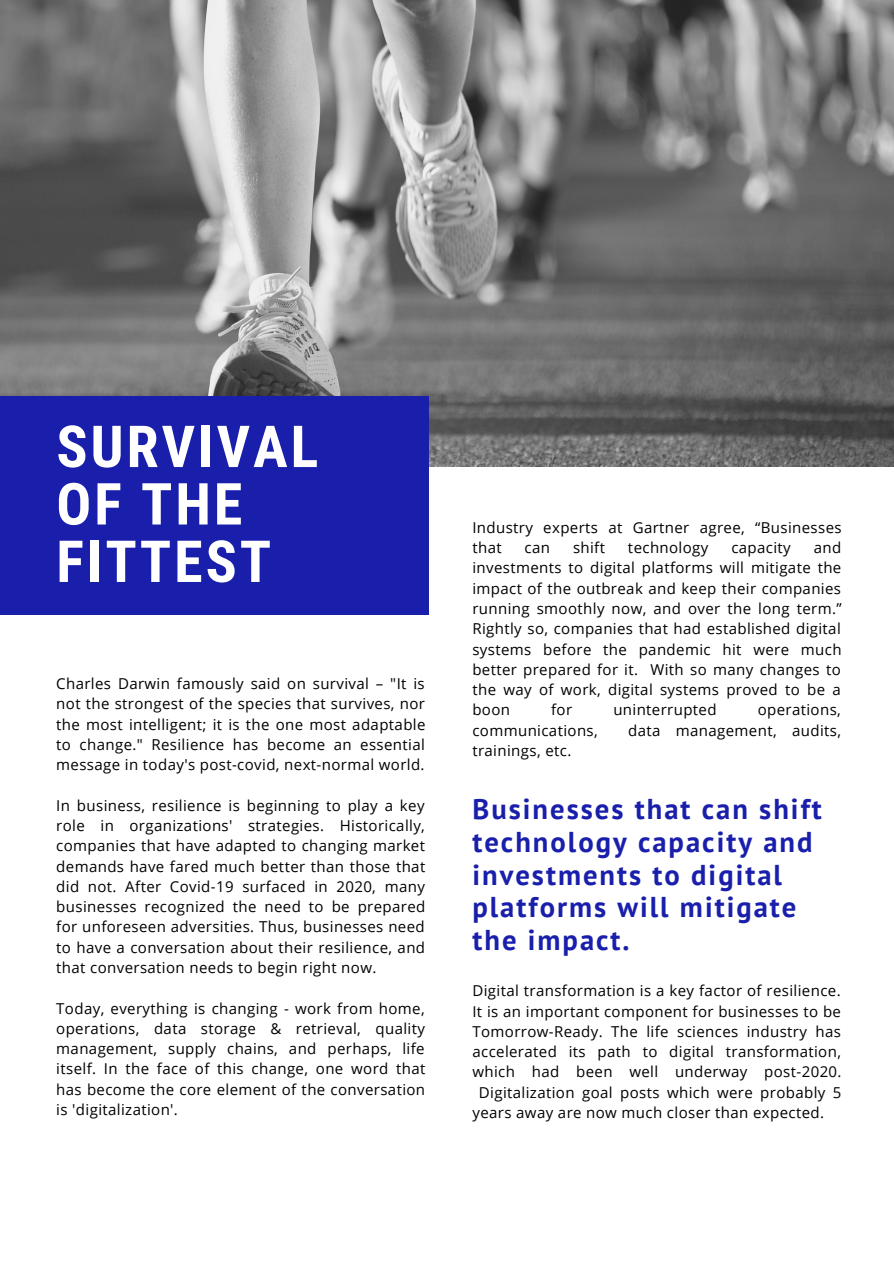
<style>
.page{position:relative;width:894px;height:1264px;background:#fff}
.page>*{position:absolute;margin:0;border:0;box-sizing:border-box;transform-origin:0 0}
.t1{font:700 57.9px/57.4px "Roboto Condensed";letter-spacing:.05em;color:#fff}
.t2{font:700 28.65px/32.7px "PT Sans";letter-spacing:.07em;color:#191fab}
.t3{font:15px/20.2px "Open Sans";letter-spacing:.025em;color:#000;text-align:justify}
</style>
<div class="page">
<img style="left:0;top:0;width:893px;height:466px">
<div style="left:0;top:396px;width:428px;height:218px;background:#191fab"></div>
<p class="t1" style="left:56px;top:418px;width:263px">SURVIVAL<br>OF THE<br>FITTEST</p>
<p class="t3" style="left:56px;top:673px;width:370px">Charles Darwin famously said on survival – "It is not the strongest of the species that survives, nor the most intelligent; it is the one most adaptable to change." Resilience has become an essential message in today's post-covid, next-normal world.</p>
<p class="t3" style="left:56px;top:794px;width:370px">In business, resilience is beginning to play a key role in organizations' strategies. Historically, companies that have adapted to changing market demands have fared much better than those that did not. After Covid-19 surfaced in 2020, many businesses recognized the need to be prepared for unforeseen adversities. Thus, businesses need to have a conversation about their resilience, and that conversation needs to begin right now.</p>
<p class="t3" style="left:56px;top:997px;width:370px">Today, everything is changing - work from home, operations, data storage &amp; retrieval, quality management, supply chains, and perhaps, life itself. In the face of this change, one word that has become the core element of the conversation is 'digitalization'.</p>
<p class="t3" style="left:472px;top:517px;width:370px">Industry experts at Gartner agree, “Businesses that</p>
<p class="t3" style="left:524px;top:537px;width:27px">can</p>
<p class="t3" style="left:573px;top:537px;width:34px">shift</p>
<p class="t3" style="left:627px;top:537px;width:82px">technology</p>
<p class="t3" style="left:731px;top:537px;width:61px">capacity</p>
<p class="t3" style="left:472px;top:537px;width:370px;text-indent:341px">and investments to digital platforms will mitigate the impact of the outbreak and keep their companies running smoothly now, and over the long term.” Rightly so, companies that had established digital systems before the pandemic hit were much better prepared for it. With so many changes to the way of work, digital systems proved to be a boon</p>
<p class="t3" style="left:551px;top:699px;width:23px">for</p>
<p class="t3" style="left:613px;top:699px;width:105px">uninterrupted</p>
<p class="t3" style="left:757px;top:699px;width:85px">operations,</p>
<p class="t3" style="left:472px;top:719px;width:127px">communications,</p>
<p class="t3" style="left:628px;top:719px;width:214px">data management, audits,</p>
<p class="t3" style="left:472px;top:740px;width:100px">trainings, etc.</p>
<p class="t2" style="left:472px;top:792px;width:351px">Businesses that can shift technology capacity and investments to digital platforms will mitigate the impact.</p>
<p class="t3" style="left:472px;top:980px;width:369px">Digital transformation is a key factor of resilience.</p>
<p class="t3" style="left:472px;top:1000px;width:370px">It is an important component for businesses to be</p>
<p class="t3" style="left:472px;top:1020px;width:370px">Tomorrow-Ready. The life sciences industry has</p>
<p class="t3" style="left:472px;top:1041px;width:370px">accelerated its path to digital transformation,</p>
<p class="t3" style="left:472px;top:1061px;width:370px">which had been well underway post-2020.</p>
<p class="t3" style="left:479px;top:1081px;width:364px">Digitalization goal posts which were probably 5</p>
<p class="t3" style="left:472px;top:1102px;width:353px">years away are now much closer than expected.</p>
</div>
